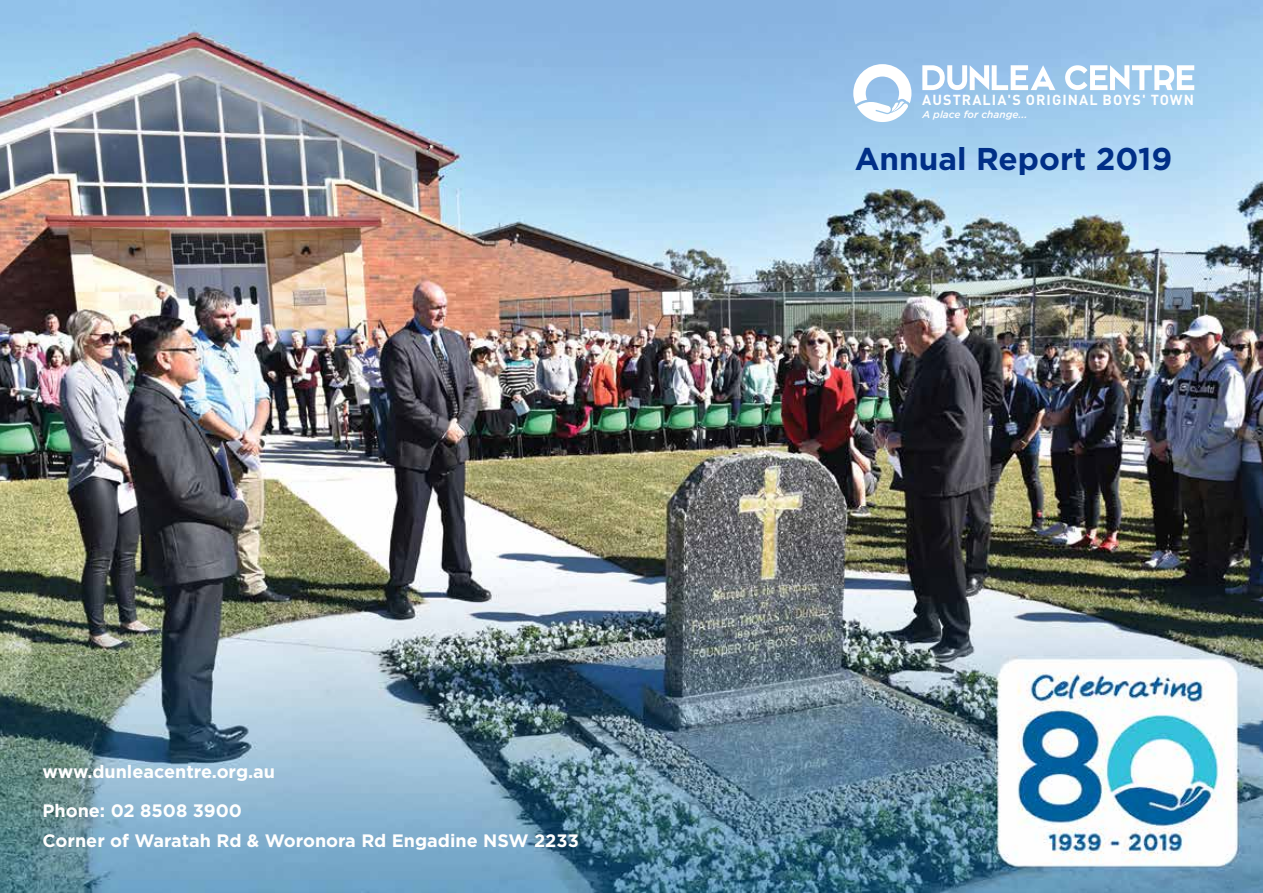
<style>
.page{position:relative;width:1263px;height:893px;background:#fff}
.page>*{position:absolute;margin:0;border:0;box-sizing:border-box;transform-origin:0 0}
.t1{font:700 31.5px "Gotham HTF";color:#002f87}
.t2{font:700 18px/38.5px "Gotham HTF";color:#fff}
.t3{font:700 14.4px "DIN";letter-spacing:.075em;color:#fff}
.t4{font:italic 500 10.2px "Gotham HTF";color:#fff}
</style>
<div class="page">
<img style="left:0;top:0;width:1263px;height:893px">
<svg style="left:853px;top:64px;width:58px;height:58px"></svg>
<svg style="left:922px;top:65px;width:133px;height:25px"></svg>
<svg style="left:1065px;top:65px;width:129px;height:25px"></svg>
<p class="t2" style="left:43px;top:752px;width:234px">www.dunleacentre.org.au<br>Phone: 02 8508 3900</p>
<p class="t2" style="left:43px;top:821px;width:538px">Corner of Waratah Rd &amp; Woronora Rd Engadine NSW 2233</p>
<p class="t3" style="left:922px;top:90px;width:273px">AUSTRALIA'S ORIGINAL BOYS' TOWN</p>
<p class="t4" style="left:922px;top:109px;width:107px">A place for change...</p>
<h1 class="t1" style="left:855px;top:140px;width:319px">Annual Report 2019</h1>
</div>
